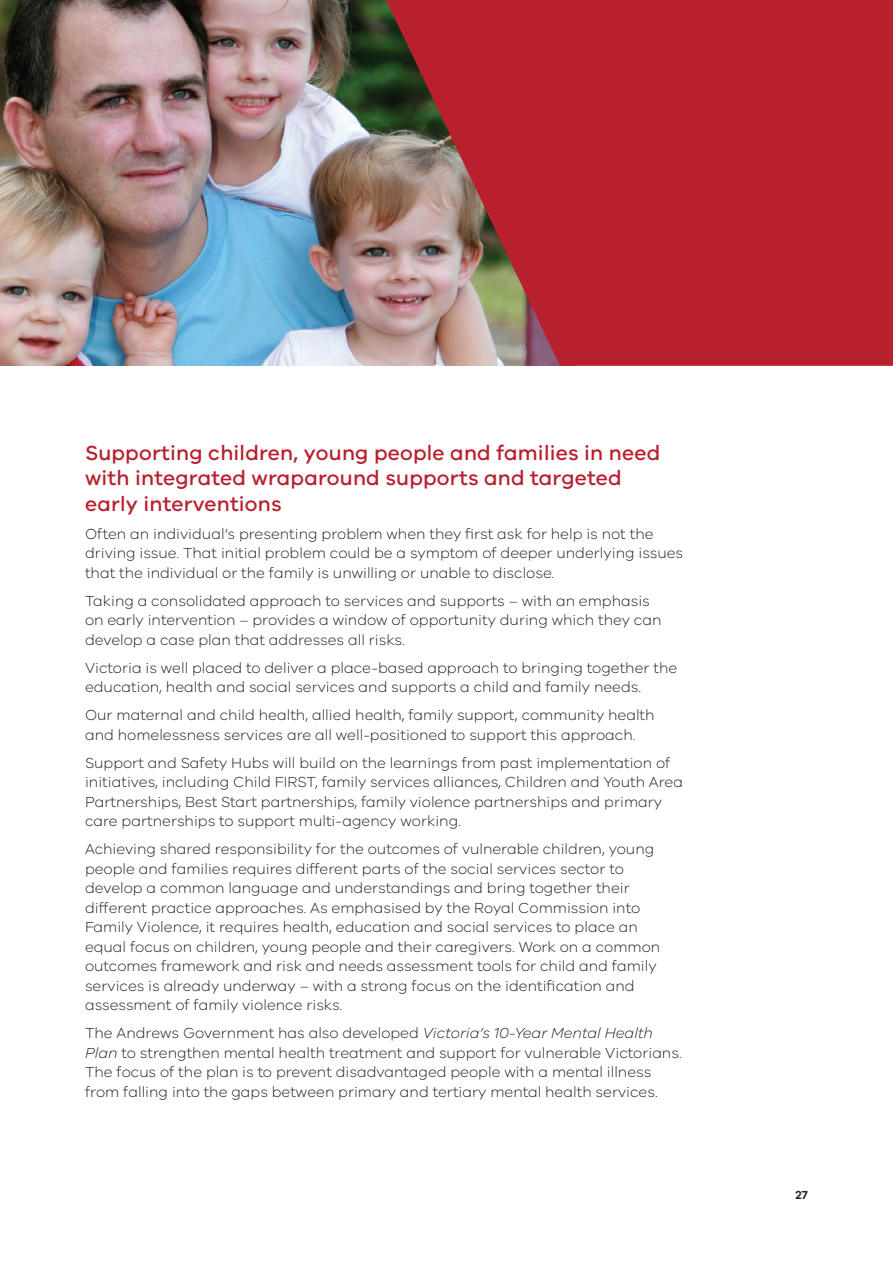
<style>
.page{position:relative;width:893px;height:1263px;background:#fff}
.page>*{position:absolute;margin:0;border:0;box-sizing:border-box;transform-origin:0 0}
.t1{font:500 21px/25.5px "VIC";letter-spacing:.01em;color:#b9202e}
.t2{font:300 15px/19.5px "VIC";color:#231f20}
.t3{font:600 12px "VIC";color:#231f20}
.s1{font-style:italic}
</style>
<div class="page">
<img style="left:0;top:0;width:386px;height:366px">
<svg style="left:386px;top:0;width:507px;height:366px;background:#b2313b"></svg>
<h1 class="t1" style="left:85px;top:439px;width:577px">Supporting children, young people and families in need with integrated wraparound supports and targeted early interventions</h1>
<p class="t2" style="left:85px;top:523px;width:600px">Often an individual’s presenting problem when they first ask for help is not the driving issue. That initial problem could be a symptom of deeper underlying issues that the individual or the family is unwilling or unable to disclose.</p>
<p class="t2" style="left:85px;top:590px;width:578px">Taking a consolidated approach to services and supports – with an emphasis on early intervention – provides a window of opportunity during which they can develop a case plan that addresses all risks.</p>
<p class="t2" style="left:85px;top:657px;width:594px">Victoria is well placed to deliver a place-based approach to bringing together the education, health and social services and supports a child and family needs.</p>
<p class="t2" style="left:85px;top:705px;width:571px">Our maternal and child health, allied health, family support, community health and homelessness services are all well-positioned to support this approach.</p>
<p class="t2" style="left:85px;top:752px;width:599px">Support and Safety Hubs will build on the learnings from past implementation of initiatives, including Child FIRST, family services alliances, Children and Youth Area Partnerships, Best Start partnerships, family violence partnerships and primary care partnerships to support multi-agency working.</p>
<p class="t2" style="left:85px;top:839px;width:577px">Achieving shared responsibility for the outcomes of vulnerable children, young people and families requires different parts of the social services sector to develop a common language and understandings and bring together their different practice approaches. As emphasised by the Royal Commission into Family Violence, it requires health, education and social services to place an equal focus on children, young people and their caregivers. Work on a common outcomes framework and risk and needs assessment tools for child and family services is already underway – with a strong focus on the identification and assessment of family violence risks.</p>
<p class="t2" style="left:85px;top:1023px;width:598px">The Andrews Government has also developed <span class="s1">Victoria’s 10-Year Mental Health Plan</span> to strengthen mental health treatment and support for vulnerable Victorians.<br>The focus of the plan is to prevent disadvantaged people with a mental illness from falling into the gaps between primary and tertiary mental health services.</p>
<p class="t3" style="left:796px;top:1188px;width:14px">27</p>
</div>
